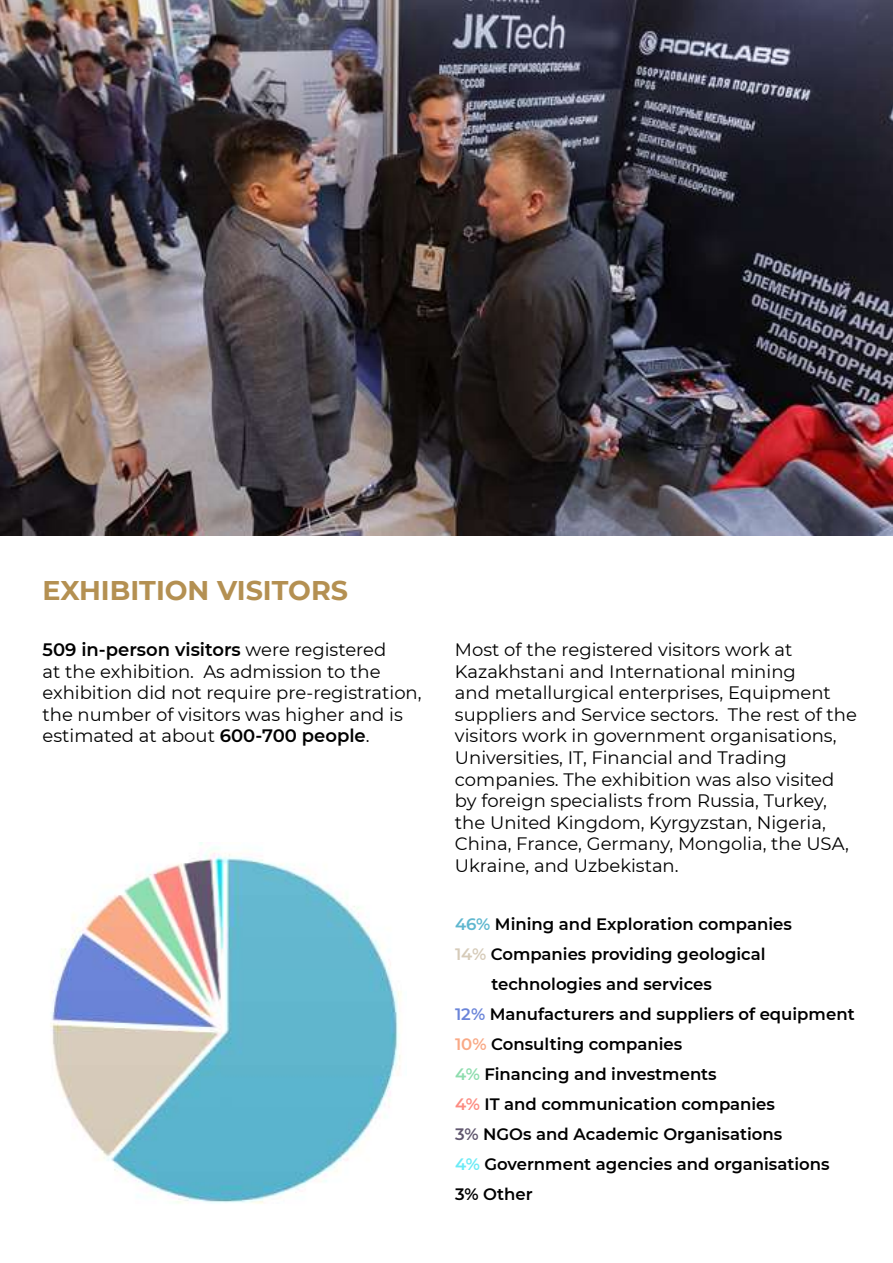
<style>
.page{position:relative;width:893px;height:1263px;background:#fff}
.page>*{position:absolute;margin:0;border:0;box-sizing:border-box;transform-origin:0 0}
.t1{font:700 27px "Montserrat";color:#b49052}
.t2{font:18px/21.6px "Montserrat";color:#000}
.t3{font:600 16.5px "Montserrat";color:#000}
.s1{font-weight:600}
.s2{color:#5fb7cf}
.s3{color:#d6cbb9}
.s4{color:#6b85d9}
.s5{color:#f9a986}
.s6{color:#8eddae}
.s7{color:#fd8b81}
.s8{color:#61576f}
.s9{color:#6bebf6}
</style>
<div class="page">
<img style="left:0;top:0;width:893px;height:536px">
<img style="left:50px;top:842px;width:352px;height:362px">
<h1 class="t1" style="left:43px;top:571px;width:307px">EXHIBITION VISITORS</h1>
<p class="t2" style="left:43px;top:638px;width:381px"><span class="s1">509 in-person visitors</span> were registered<br>at the exhibition. As admission to the exhibition did not require pre-registration, the number of visitors was higher and is estimated at about <span class="s1">600-700 people</span>.</p>
<p class="t2" style="left:455px;top:638px;width:403px">Most of the registered visitors work at Kazakhstani and International mining<br>and metallurgical enterprises, Equipment suppliers and Service sectors. The rest of the visitors work in government organisations, Universities, IT, Financial and Trading companies. The exhibition was also visited by foreign specialists from Russia, Turkey, the United Kingdom, Kyrgyzstan, Nigeria, China, France, Germany, Mongolia, the USA, Ukraine, and Uzbekistan.</p>
<p class="t3" style="left:455px;top:913px;width:338px"><span class="s2">46%</span> Mining and Exploration companies</p>
<p class="t3" style="left:455px;top:943px;width:312px"><span class="s3">14%</span> Companies providing geological</p>
<p class="t3" style="left:491px;top:973px;width:222px">technologies and services</p>
<p class="t3" style="left:455px;top:1003px;width:401px"><span class="s4">12%</span> Manufacturers and suppliers of equipment</p>
<p class="t3" style="left:455px;top:1033px;width:229px"><span class="s5">10%</span> Consulting companies</p>
<p class="t3" style="left:455px;top:1063px;width:263px"><span class="s6">4%</span> Financing and investments</p>
<p class="t3" style="left:455px;top:1093px;width:322px"><span class="s7">4%</span> IT and communication companies</p>
<p class="t3" style="left:455px;top:1123px;width:329px"><span class="s8">3%</span> NGOs and Academic Organisations</p>
<p class="t3" style="left:455px;top:1153px;width:376px"><span class="s9">4%</span> Government agencies and organisations</p>
<p class="t3" style="left:455px;top:1183px;width:79px">3% Other</p>
</div>
